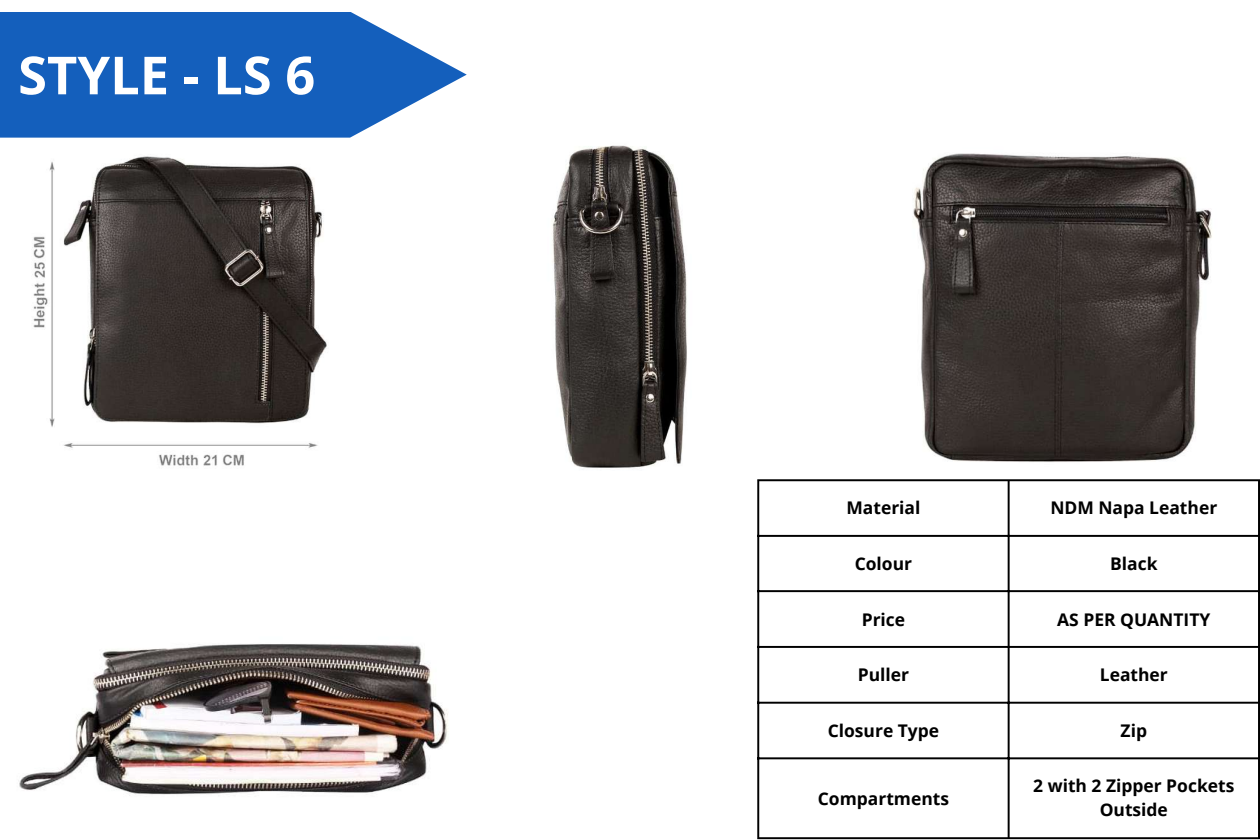
<style>
.page{position:relative;width:1260px;height:840px;background:#fff}
.page>*{position:absolute;margin:0;border:0;box-sizing:border-box;transform-origin:0 0}
.t1{font:700 52.5px "Open Sans";color:#fff}
.t2{font:700 17.5px "Open Sans";color:#000}
.t3{font:700 17.41px/24.3px "Open Sans";color:#000;text-align:center}
</style>
<div class="page">
<svg style="left:0;top:12px;width:467px;height:126px;fill:#145fbc"></svg>
<img style="left:32px;top:156px;width:295px;height:310px">
<img style="left:913px;top:153px;width:299px;height:309px">
<img style="left:552px;top:145px;width:135px;height:323px">
<img style="left:18px;top:644px;width:430px;height:152px">
<hr style="left:757px;top:481px;width:2px;height:356px;background:#000">
<hr style="left:1008px;top:481px;width:2px;height:356px;background:#000">
<hr style="left:1258px;top:481px;width:2px;height:356px;background:#000">
<hr style="left:757px;top:479px;width:503px;height:2px;background:#000">
<hr style="left:757px;top:535px;width:503px;height:2px;background:#000">
<hr style="left:757px;top:590px;width:503px;height:2px;background:#000">
<hr style="left:757px;top:646px;width:503px;height:2px;background:#000">
<hr style="left:757px;top:702px;width:503px;height:2px;background:#000">
<hr style="left:757px;top:757px;width:503px;height:2px;background:#000">
<hr style="left:757px;top:837px;width:503px;height:2px;background:#000">
<h1 class="t1" style="left:18px;top:38px;width:299px">STYLE - LS 6</h1>
<p class="t3" style="left:846px;top:495px;width:75px">Material</p>
<p class="t3" style="left:1050px;top:495px;width:168px">NDM Napa Leather</p>
<p class="t3" style="left:855px;top:551px;width:59px">Colour</p>
<p class="t3" style="left:1110px;top:551px;width:49px">Black</p>
<p class="t3" style="left:862px;top:607px;width:45px">Price</p>
<p class="t3" style="left:1057px;top:607px;width:155px">AS PER QUANTITY</p>
<p class="t2" style="left:858px;top:663px;width:53px">Puller</p>
<p class="t3" style="left:1100px;top:662px;width:69px">Leather</p>
<p class="t3" style="left:828px;top:718px;width:113px">Closure Type</p>
<p class="t3" style="left:1121px;top:718px;width:28px">Zip</p>
<p class="t3" style="left:818px;top:786px;width:133px">Compartments</p>
<p class="t3" style="left:1033px;top:773px;width:203px">2 with 2 Zipper Pockets<br>Outside</p>
</div>
